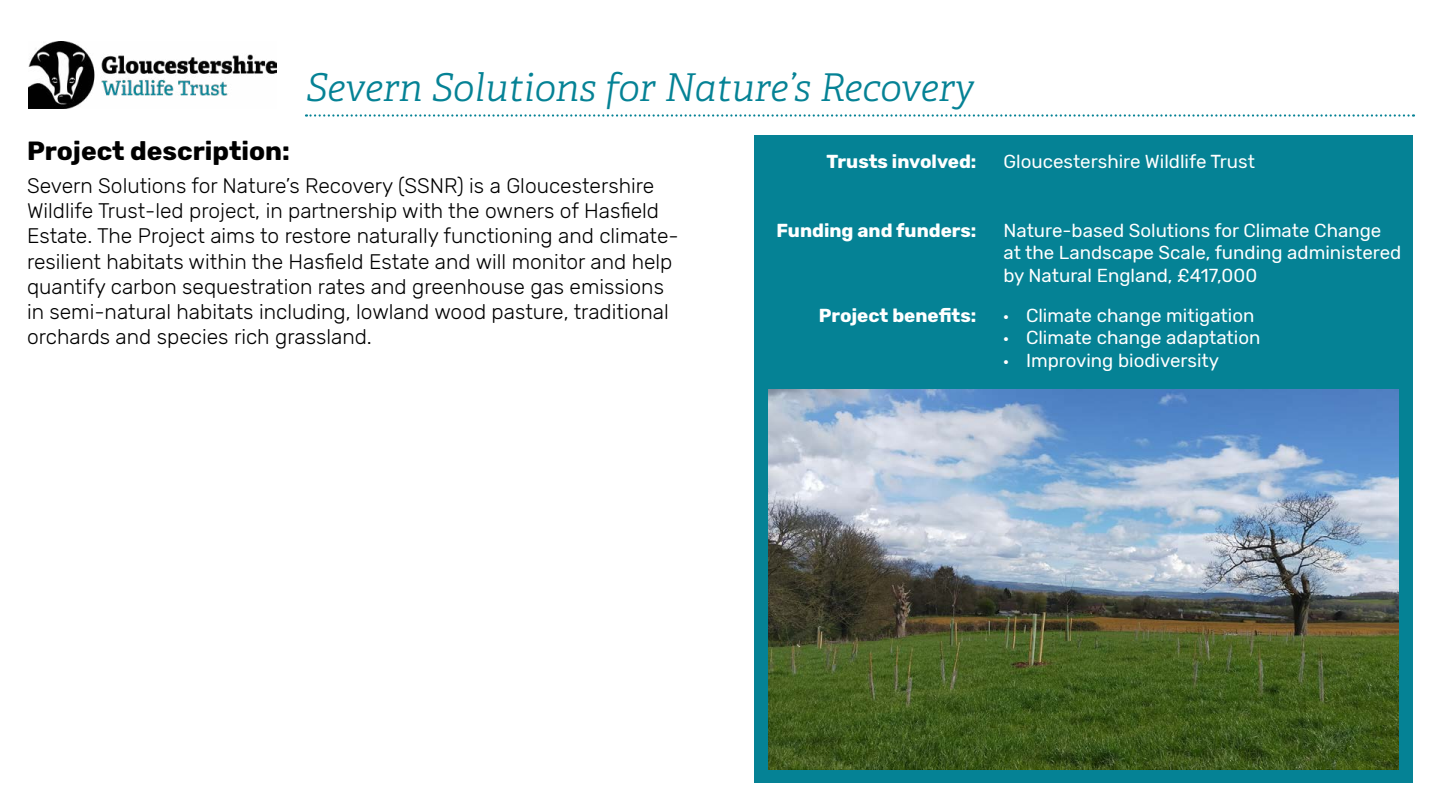
<style>
.page{position:relative;width:1440px;height:810px;background:#fff}
.page>*{position:absolute;margin:0;border:0;box-sizing:border-box;transform-origin:0 0}
.t1{font:italic 300 38.25px "Adelle";color:#058295}
.t2{font:700 26.25px "Rubik";color:#000}
.t3{font:300 21px/25.2px "Rubik";color:#000}
.t4{font:18.75px/22.5px "Rubik";color:#fff}
.t5{font:700 18.75px "Rubik";color:#fff}
.s1{font-family:"Myriad Pro"}
</style>
<div class="page">
<svg style="left:306px;top:114px;width:1108px;height:3px"></svg>
<div style="left:755px;top:136px;width:658px;height:647px;background:#058295"></div>
<img style="left:769px;top:389px;width:630px;height:380px">
<img style="left:29px;top:42px;width:248px;height:66px">
<h1 class="t1" style="left:306px;top:60px;width:670px">Severn Solutions for Nature’s Recovery</h1>
<p class="t2" style="left:27px;top:136px;width:264px">Project description:</p>
<p class="t3" style="left:27px;top:174px;width:653px">Severn Solutions for Nature’s Recovery (SSNR) is a Gloucestershire Wildlife Trust-led project, in partnership with the owners of Hasfield Estate. The Project aims to restore naturally functioning and climate&shy;resilient habitats within the Hasfield Estate and will monitor and help quantify carbon sequestration rates and greenhouse gas emissions in semi-natural habitats including, lowland wood pasture, traditional orchards and species rich grassland.</p>
<p class="t5" style="left:827px;top:150px;width:151px">Trusts involved:</p>
<p class="t5" style="left:776px;top:219px;width:202px">Funding and funders:</p>
<p class="t5" style="left:819px;top:304px;width:159px">Project benefits:</p>
<p class="t4" style="left:1004px;top:150px;width:253px">Gloucestershire Wildlife Trust</p>
<p class="t4" style="left:1004px;top:219px;width:399px">Nature-based Solutions for Climate Change at the Landscape Scale, funding administered by Natural England, £417,000</p>
<p class="t4" style="left:1004px;top:304px;width:252px"><span class="s1">•</span> Climate change mitigation</p>
<p class="t4" style="left:1004px;top:327px;width:258px"><span class="s1">•</span> Climate change adaptation</p>
<p class="t4" style="left:1004px;top:349px;width:217px"><span class="s1">•</span> Improving biodiversity</p>
</div>
